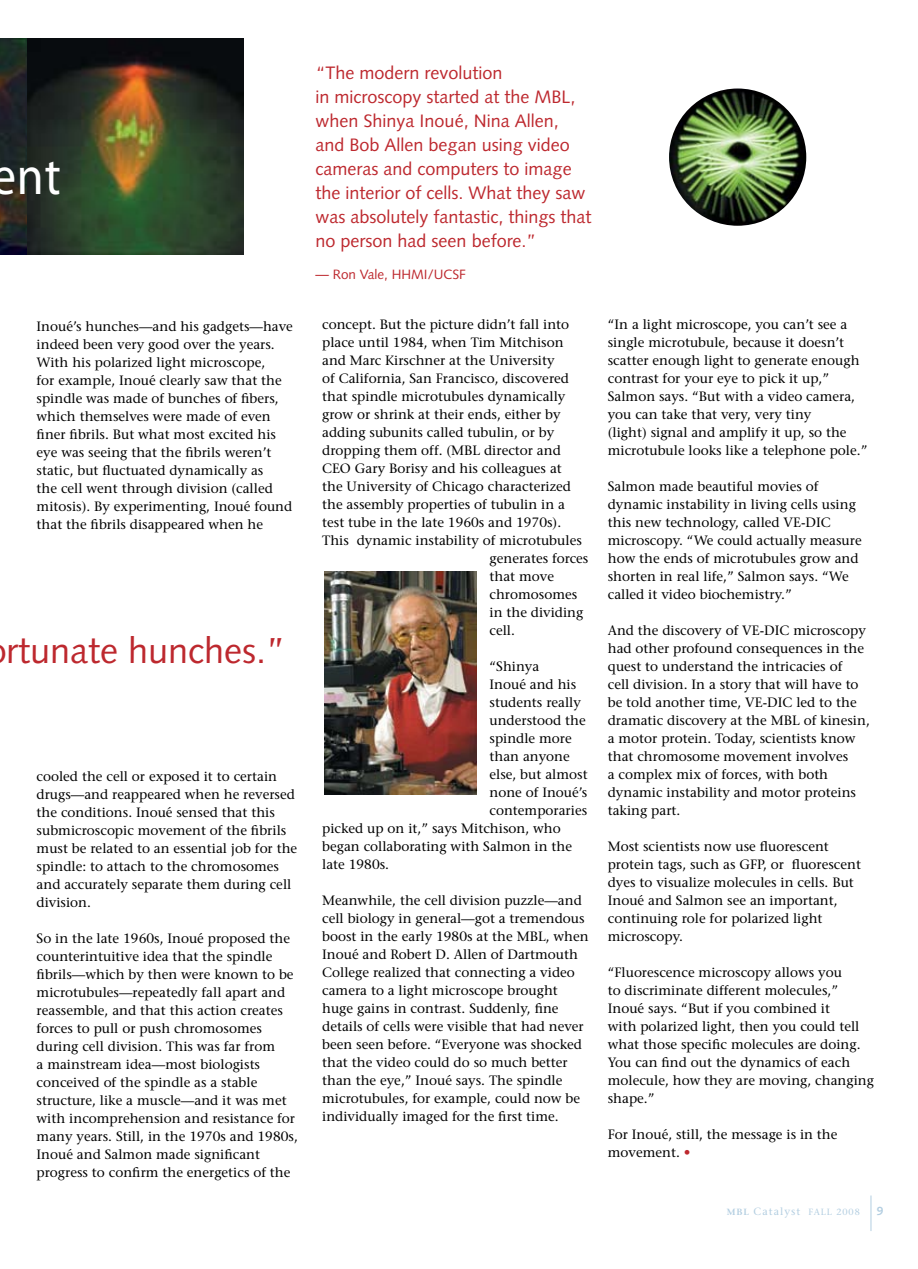
<style>
.page{position:relative;width:918px;height:1269px;background:#fff}
.page>*{position:absolute;margin:0;border:0;box-sizing:border-box;transform-origin:0 0}
.t1{font:54px "Myriad Pro";color:#fff;scale:.9 1}
.t2{font:36px "Syntax";color:#bd282e}
.t3{font:18px/24px "Syntax";color:#bd282e}
.t4{font:13.5px/18px "Stone Serif";color:#000}
.t5{font:13.5px "Syntax";color:#bd282e}
.t6{font:700 12px "Syntax";color:#b3cee1}
.t7{font:10.5px "Stone Serif";letter-spacing:.1em;color:#b3cee1}
.s1{color:#bd282e}
.s2{font-weight:600;font-size:9px}
.s3{font-size:9px}
</style>
<div class="page">
<img style="left:0;top:38px;width:244px;height:216px">
<img style="left:324px;top:572px;width:152px;height:222px">
<img style="left:669px;top:89px;width:137px;height:137px;border-radius:50%">
<hr style="left:871px;top:1196px;width:1px;height:35px;background:#b3cee1">
<h1 class="t1" style="left:-8px;top:143px;width:78px">ent</h1>
<p class="t4" style="left:37px;top:317px;width:258px">Inoué’s hunches—and his gadgets—have indeed been very good over the years.<br>With his polarized light microscope,<br>for example, Inoué clearly saw that the spindle was made of bunches of fibers, which themselves were made of even finer fibrils. But what most excited his eye was seeing that the fibrils weren’t static, but fluctuated dynamically as<br>the cell went through division (called mitosis). By experimenting, Inoué found that the fibrils disappeared when he</p>
<h2 class="t2" style="left:6px;top:629px;width:282px">rtunate hunches.”</h2>
<p class="t4" style="left:37px;top:767px;width:262px">cooled the cell or exposed it to certain drugs—and reappeared when he reversed the conditions. Inoué sensed that this submicroscopic movement of the fibrils must be related to an essential job for the spindle: to attach to the chromosomes and accurately separate them during cell division.</p>
<p class="t4" style="left:37px;top:929px;width:263px">So in the late 1960s, Inoué proposed the counterintuitive idea that the spindle fibrils—which by then were known to be microtubules—repeatedly fall apart and reassemble, and that this action creates forces to pull or push chromosomes during cell division. This was far from<br>a mainstream idea—most biologists conceived of the spindle as a stable structure, like a muscle—and it was met with incomprehension and resistance for many years. Still, in the 1970s and 1980s, Inoué and Salmon made significant progress to confirm the energetics of the</p>
<p class="t3" style="left:316px;top:61px;width:278px">“The modern revolution<br>in microscopy started at the MBL, when Shinya Inoué, Nina Allen, and Bob Allen began using video cameras and computers to image the interior of cells. What they saw was absolutely fantastic, things that no person had seen before.”</p>
<p class="t5" style="left:316px;top:266px;width:152px">— Ron Vale, HHMI/UCSF</p>
<p class="t4" style="left:322px;top:316px;width:249px">concept. But the picture didn’t fall into</p>
<p class="t4" style="left:322px;top:334px;width:243px">place until 1984, when Tim Mitchison</p>
<p class="t4" style="left:322px;top:352px;width:234px">and Marc Kirschner at the University</p>
<p class="t4" style="left:322px;top:370px;width:248px">of California, San Francisco, discovered</p>
<p class="t4" style="left:322px;top:388px;width:245px">that spindle microtubules dynamically</p>
<p class="t4" style="left:322px;top:406px;width:240px">grow or shrink at their ends, either by</p>
<p class="t4" style="left:322px;top:424px;width:234px">adding subunits called tubulin, or by</p>
<p class="t4" style="left:322px;top:442px;width:240px">dropping them off. (MBL director and</p>
<p class="t4" style="left:322px;top:460px;width:241px">CEO Gary Borisy and his colleagues at</p>
<p class="t4" style="left:322px;top:478px;width:250px">the University of Chicago characterized</p>
<p class="t4" style="left:322px;top:496px;width:244px">the assembly properties of tubulin in a</p>
<p class="t4" style="left:322px;top:514px;width:241px">test tube in the late 1960s and 1970s).</p>
<p class="t4" style="left:322px;top:532px;width:261px">This dynamic instability of microtubules</p>
<p class="t4" style="left:490px;top:550px;width:100px">generates forces</p>
<p class="t4" style="left:490px;top:568px;width:66px">that move</p>
<p class="t4" style="left:490px;top:586px;width:89px">chromosomes</p>
<p class="t4" style="left:490px;top:604px;width:95px">in the dividing</p>
<p class="t4" style="left:490px;top:622px;width:27px">cell.</p>
<p class="t4" style="left:490px;top:658px;width:51px">“Shinya</p>
<p class="t4" style="left:490px;top:676px;width:88px">Inoué and his</p>
<p class="t4" style="left:490px;top:694px;width:93px">students really</p>
<p class="t4" style="left:490px;top:712px;width:98px">understood the</p>
<p class="t4" style="left:490px;top:730px;width:84px">spindle more</p>
<p class="t4" style="left:490px;top:748px;width:82px">than anyone</p>
<p class="t4" style="left:490px;top:766px;width:100px">else, but almost</p>
<p class="t4" style="left:490px;top:784px;width:99px">none of Inoué’s</p>
<p class="t4" style="left:490px;top:802px;width:99px">contemporaries</p>
<p class="t4" style="left:322px;top:820px;width:240px">picked up on it,” says Mitchison, who</p>
<p class="t4" style="left:322px;top:838px;width:251px">began collaborating with Salmon in the</p>
<p class="t4" style="left:322px;top:856px;width:68px">late 1980s.</p>
<p class="t4" style="left:322px;top:892px;width:268px">Meanwhile, the cell division puzzle—and cell biology in general—got a tremendous boost in the early 1980s at the MBL, when Inoué and Robert D. Allen of Dartmouth College realized that connecting a video camera to a light microscope brought huge gains in contrast. Suddenly, fine details of cells were visible that had never been seen before. “Everyone was shocked that the video could do so much better than the eye,” Inoué says. The spindle microtubules, for example, could now be individually imaged for the first time.</p>
<p class="t4" style="left:608px;top:316px;width:261px">“In a light microscope, you can’t see a single microtubule, because it doesn’t scatter enough light to generate enough contrast for your eye to pick it up,” Salmon says. “But with a video camera, you can take that very, very tiny<br>(light) signal and amplify it up, so the microtubule looks like a telephone pole.”</p>
<p class="t4" style="left:608px;top:478px;width:255px">Salmon made beautiful movies of dynamic instability in living cells using this new technology, called VE-DIC microscopy. “We could actually measure how the ends of microtubules grow and shorten in real life,” Salmon says. “We called it video biochemistry.”</p>
<p class="t4" style="left:608px;top:622px;width:264px">And the discovery of VE-DIC microscopy had other profound consequences in the quest to understand the intricacies of<br>cell division. In a story that will have to be told another time, VE-DIC led to the dramatic discovery at the MBL of kinesin, a motor protein. Today, scientists know that chromosome movement involves<br>a complex mix of forces, with both dynamic instability and motor proteins taking part.</p>
<p class="t4" style="left:608px;top:838px;width:255px">Most scientists now use fluorescent protein tags, such as GFP, or fluorescent dyes to visualize molecules in cells. But Inoué and Salmon see an important, continuing role for polarized light microscopy.</p>
<p class="t4" style="left:608px;top:964px;width:268px">“Fluorescence microscopy allows you<br>to discriminate different molecules,” Inoué says. “But if you combined it<br>with polarized light, then you could tell what those specific molecules are doing.<br>You can find out the dynamics of each molecule, how they are moving, changing shape.”</p>
<p class="t4" style="left:608px;top:1126px;width:231px">For Inoué, still, the message is in the movement. <span class="s1">•</span></p>
<p class="t7" style="left:727px;top:1205px;width:135px"><span class="s2">MBL</span> Catalyst <span class="s3">FALL 2008</span></p>
<p class="t6" style="left:877px;top:1204px;width:8px">9</p>
</div>
